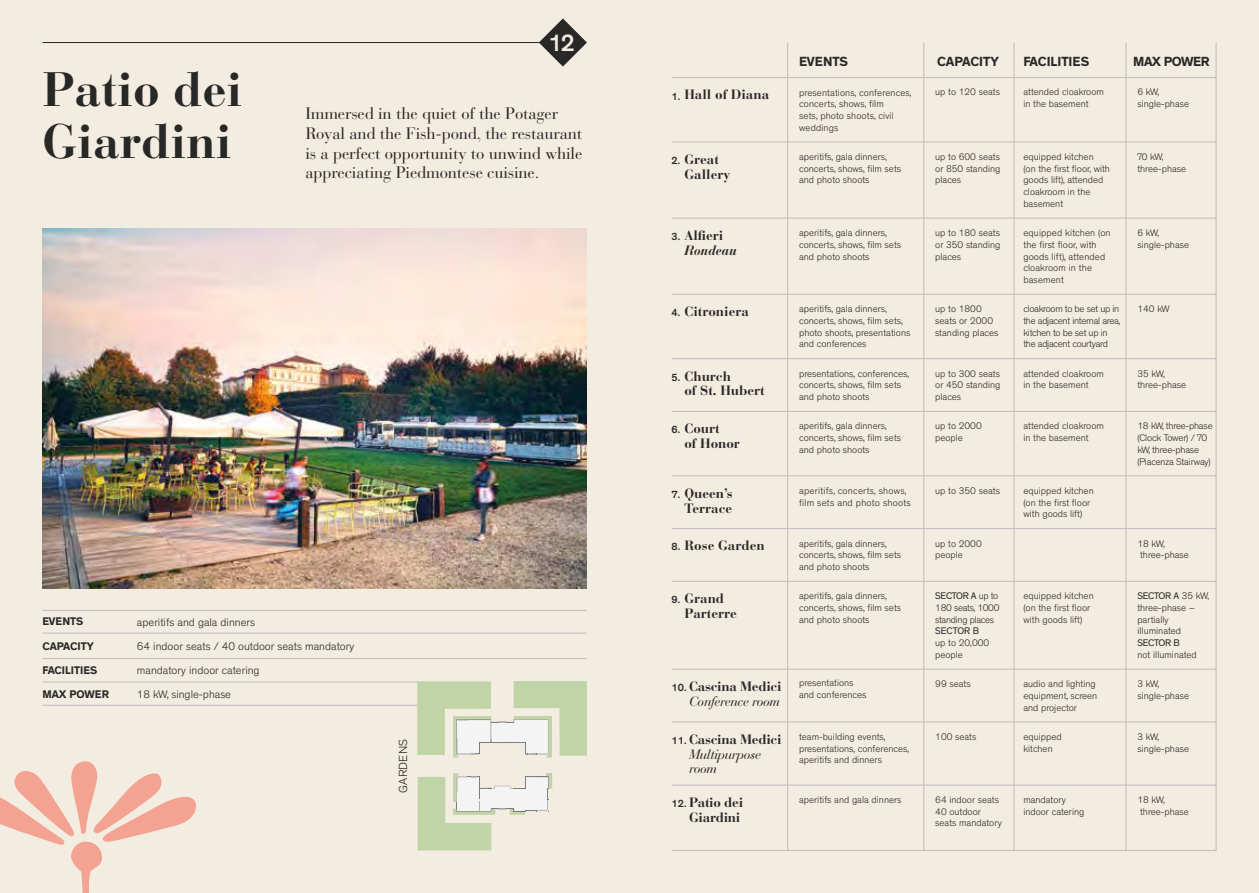
<style>
.page{position:relative;width:1259px;height:893px;background:#f3ece1}
.page>*{position:absolute;margin:0;border:0;box-sizing:border-box;transform-origin:0 0}
.t1{font:700 48px/52.8px "Bauer Bodoni";color:#282827}
.t2{font:500 24px "Theinhardt";color:#f3ece1}
.t3{font:16.5px/19.8px "Bauer Bodoni";letter-spacing:-.01em;color:#282827}
.t4{font:700 13.5px/14.9px "Bauer Bodoni";color:#282827}
.t5{font:700 13.5px/14.9px "Bauer Bodoni";letter-spacing:-.02em;color:#282827}
.t6{font:italic 13.5px/14.9px "Bauer Bodoni";letter-spacing:-.03em;color:#282827}
.t7{font:700 13.5px "Theinhardt";color:#282827}
.t8{font:700 13.5px "Theinhardt";letter-spacing:-.03em;color:#282827}
.t9{font:italic 700 13.5px "Bauer Bodoni";color:#282827}
.t10{font:300 12px "Theinhardt";letter-spacing:.01em;color:#282827}
.t11{font:300 11.25px/24px "Theinhardt";color:#282827}
.t12{font:700 11.25px/23.7px "Theinhardt";color:#282827}
.t13{font:500 10.5px "Theinhardt";color:#282827}
.t14{font:300 9.75px/11.7px "Theinhardt";color:#282827}
.t15{font:300 9.75px/11.7px "Theinhardt";letter-spacing:-.03em;color:#282827}
.t16{font:300 9.75px/11.7px "Theinhardt";letter-spacing:-.02em;color:#282827}
.t17{font:300 9.75px/11.7px "Theinhardt";letter-spacing:.02em;color:#282827}
.t18{font:9.75px "Theinhardt";letter-spacing:-.03em;color:#282827}
.s1{font-weight:400}
</style>
<div class="page">
<hr style="left:43px;top:42px;width:523px;height:1px;background:#282827">
<hr style="left:671px;top:142px;width:545px;height:1px;background:#bcbcbc">
<hr style="left:671px;top:218px;width:545px;height:1px;background:#bcbcbc">
<hr style="left:671px;top:294px;width:545px;height:1px;background:#bcbcbc">
<hr style="left:671px;top:358px;width:545px;height:1px;background:#bcbcbc">
<hr style="left:671px;top:411px;width:545px;height:1px;background:#bcbcbc">
<hr style="left:671px;top:581px;width:545px;height:1px;background:#bcbcbc">
<hr style="left:671px;top:669px;width:545px;height:1px;background:#bcbcbc">
<hr style="left:671px;top:721px;width:545px;height:1px;background:#bcbcbc">
<hr style="left:671px;top:785px;width:545px;height:1px;background:#bcbcbc">
<hr style="left:671px;top:850px;width:545px;height:1px;background:#bcbcbc">
<hr style="left:671px;top:528px;width:545px;height:1px;background:#bcbcbc">
<hr style="left:671px;top:475px;width:545px;height:1px;background:#bcbcbc">
<hr style="left:671px;top:77px;width:545px;height:1px;background:#bcbcbc">
<hr style="left:1125px;top:43px;width:1px;height:808px;background:#bcbcbc">
<hr style="left:1215px;top:43px;width:1px;height:808px;background:#bcbcbc">
<hr style="left:1013px;top:43px;width:1px;height:808px;background:#bcbcbc">
<hr style="left:923px;top:43px;width:1px;height:808px;background:#bcbcbc">
<hr style="left:787px;top:43px;width:1px;height:808px;background:#bcbcbc">
<hr style="left:43px;top:633px;width:544px;height:1px;background:#bcbcbc">
<hr style="left:43px;top:658px;width:544px;height:1px;background:#bcbcbc">
<hr style="left:43px;top:682px;width:375px;height:1px;background:#bcbcbc">
<hr style="left:43px;top:705px;width:375px;height:1px;background:#bcbcbc">
<hr style="left:43px;top:610px;width:544px;height:1px;background:#bcbcbc">
<img style="left:43px;top:229px;width:544px;height:360px">
<svg style="left:417px;top:682px;width:170px;height:76px"></svg>
<svg style="left:417px;top:773px;width:135px;height:77px"></svg>
<svg style="left:0;top:761px;width:196px;height:132px"></svg>
<svg style="left:539px;top:18px;width:48px;height:49px"></svg>
<h1 class="t1" style="left:43px;top:63px;width:201px">Patio dei<br>Giardini</h1>
<h2 class="t2" style="left:548px;top:28px;width:28px">12</h2>
<h3 class="t3" style="left:305px;top:104px;width:278px">Immersed in the quiet of the Potager Royal and the Fish-pond, the restaurant is a perfect opportunity to unwind while appreciating Piedmontese cuisine.</h3>
<p class="t12" style="left:43px;top:610px;width:42px">EVENTS</p>
<p class="t12" style="left:43px;top:635px;width:57px">CAPACITY<br>FACILITIES</p>
<p class="t12" style="left:43px;top:682px;width:68px">MAX POWER</p>
<p class="t11" style="left:137px;top:610px;width:219px">aperitifs and gala dinners<br>64 indoor seats / 40 outdoor seats mandatory mandatory indoor catering<br>18 kW, single-phase</p>
<p class="t10" style="left:396px;top:792px;width:55px;rotate:-90deg">GARDENS</p>
<h3 class="t7" style="left:799px;top:53px;width:50px">EVENTS</h3>
<h3 class="t7" style="left:937px;top:53px;width:63px">CAPACITY</h3>
<h3 class="t7" style="left:1023px;top:53px;width:68px">FACILITIES</h3>
<h3 class="t8" style="left:1133px;top:53px;width:78px">MAX POWER</h3>
<h3 class="t4" style="left:684px;top:87px;width:86px">Hall of Diana</h3>
<p class="t13" style="left:671px;top:90px;width:10px">1.</p>
<h3 class="t4" style="left:684px;top:152px;width:47px">Great<br>Gallery</h3>
<p class="t13" style="left:671px;top:154px;width:10px">2.</p>
<h3 class="t4" style="left:684px;top:228px;width:41px">Alfieri</h3>
<h3 class="t9" style="left:684px;top:242px;width:54px">Rondeau</h3>
<p class="t13" style="left:671px;top:230px;width:10px">3.</p>
<h3 class="t4" style="left:684px;top:304px;width:66px">Citroniera</h3>
<p class="t13" style="left:671px;top:306px;width:10px">4.</p>
<h3 class="t4" style="left:684px;top:369px;width:82px">Church<br>of St. Hubert</h3>
<h3 class="t4" style="left:684px;top:421px;width:57px">Court<br>of Honor</h3>
<p class="t13" style="left:671px;top:371px;width:10px">5.</p>
<p class="t13" style="left:671px;top:424px;width:10px">6.</p>
<p class="t14" style="left:799px;top:87px;width:114px">presentations, conferences, concerts, shows, film<br>sets, photo shoots, civil weddings</p>
<p class="t14" style="left:799px;top:151px;width:104px">aperitifs, gala dinners, concerts, shows, film sets and photo shoots</p>
<p class="t14" style="left:799px;top:227px;width:104px">aperitifs, gala dinners, concerts, shows, film sets and photo shoots</p>
<p class="t14" style="left:799px;top:303px;width:113px">aperitifs, gala dinners, concerts, shows, film sets, photo shoots, presentations and conferences</p>
<p class="t14" style="left:799px;top:368px;width:111px">presentations, conferences, concerts, shows, film sets and photo shoots</p>
<p class="t14" style="left:799px;top:420px;width:104px">aperitifs, gala dinners, concerts, shows, film sets and photo shoots</p>
<p class="t14" style="left:935px;top:86px;width:66px">up to 120 seats</p>
<p class="t14" style="left:1023px;top:86px;width:82px">attended cloakroom in the basement</p>
<p class="t14" style="left:1137px;top:86px;width:53px">6 kW, single-phase</p>
<p class="t14" style="left:935px;top:151px;width:67px;text-align:justify">up to 600 seats or 850 standing places</p>
<p class="t14" style="left:935px;top:227px;width:67px;text-align:justify">up to 180 seats or 350 standing places</p>
<p class="t14" style="left:935px;top:303px;width:65px">up to 1800 seats or 2000 standing places</p>
<p class="t14" style="left:935px;top:368px;width:67px;text-align:justify">up to 300 seats or 450 standing places</p>
<p class="t14" style="left:935px;top:420px;width:48px">up to 2000 people</p>
<p class="t14" style="left:1023px;top:151px;width:88px">equipped kitchen<br>(on the first floor, with goods lift), attended cloakroom in the basement</p>
<p class="t14" style="left:1023px;top:227px;width:89px">equipped kitchen (on the first floor, with goods lift), attended cloakroom in the basement</p>
<p class="t15" style="left:1023px;top:303px;width:98px">cloakroom to be set up in the adjacent internal area, kitchen to be set up in the adjacent courtyard</p>
<p class="t14" style="left:1023px;top:368px;width:82px">attended cloakroom in the basement</p>
<p class="t14" style="left:1023px;top:420px;width:82px">attended cloakroom in the basement</p>
<p class="t14" style="left:1137px;top:151px;width:50px">70 kW, three-phase</p>
<p class="t14" style="left:1137px;top:227px;width:53px">6 kW, single-phase</p>
<p class="t14" style="left:1137px;top:303px;width:34px">140 kW</p>
<p class="t14" style="left:1137px;top:368px;width:50px">35 kW, three-phase</p>
<p class="t16" style="left:1137px;top:420px;width:77px">18 kW, three-phase (Clock Tower) / 70 kW, three-phase (Piacenza Stairway)</p>
<h3 class="t4" style="left:684px;top:486px;width:50px">Queen’s<br>Terrace</h3>
<p class="t13" style="left:671px;top:488px;width:10px">7.</p>
<p class="t17" style="left:799px;top:485px;width:113px">aperitifs, concerts, shows, film sets and photo shoots</p>
<p class="t14" style="left:935px;top:485px;width:66px">up to 350 seats</p>
<p class="t14" style="left:1023px;top:485px;width:72px">equipped kitchen (on the first floor with goods lift)</p>
<h3 class="t4" style="left:684px;top:538px;width:82px">Rose Garden</h3>
<p class="t13" style="left:671px;top:541px;width:10px">8.</p>
<p class="t14" style="left:799px;top:538px;width:104px">aperitifs, gala dinners, concerts, shows, film sets and photo shoots</p>
<p class="t14" style="left:935px;top:538px;width:48px">up to 2000 people</p>
<p class="t14" style="left:1137px;top:538px;width:53px">18 kW, three-phase</p>
<h3 class="t4" style="left:684px;top:591px;width:54px">Grand<br>Parterre</h3>
<p class="t13" style="left:671px;top:593px;width:10px">9.</p>
<p class="t14" style="left:799px;top:590px;width:104px">aperitifs, gala dinners, concerts, shows, film sets and photo shoots</p>
<h3 class="t5" style="left:689px;top:679px;width:94px">Cascina Medici</h3>
<h3 class="t6" style="left:689px;top:694px;width:93px">Conference room</h3>
<h3 class="t5" style="left:689px;top:732px;width:94px">Cascina Medici</h3>
<h3 class="t6" style="left:689px;top:747px;width:74px">Multipurpose room</h3>
<h3 class="t5" style="left:689px;top:795px;width:56px">Patio dei<br>Giardini</h3>
<p class="t13" style="left:671px;top:681px;width:16px">10.</p>
<p class="t13" style="left:671px;top:734px;width:16px">11.</p>
<p class="t13" style="left:671px;top:797px;width:16px">12.</p>
<p class="t14" style="left:799px;top:677px;width:69px">presentations and conferences</p>
<p class="t14" style="left:799px;top:731px;width:111px">team-building events, presentations, conferences, aperitifs and dinners</p>
<p class="t14" style="left:799px;top:794px;width:104px">aperitifs and gala dinners</p>
<p class="t14" style="left:935px;top:590px;width:66px;text-align:justify"><span class="s1">SECTOR A</span> up to 180 seats, 1000 standing places</p>
<p class="t18" style="left:935px;top:625px;width:45px">SECTOR B</p>
<p class="t14" style="left:935px;top:637px;width:56px">up to 20,000 people</p>
<p class="t14" style="left:935px;top:678px;width:37px">99 seats</p>
<p class="t14" style="left:935px;top:731px;width:43px">100 seats</p>
<p class="t14" style="left:935px;top:794px;width:68px">64 indoor seats<br>40 outdoor seats mandatory</p>
<p class="t14" style="left:1023px;top:590px;width:72px">equipped kitchen (on the first floor with goods lift)</p>
<p class="t14" style="left:1023px;top:678px;width:75px">audio and lighting equipment, screen and projector</p>
<p class="t14" style="left:1023px;top:731px;width:40px">equipped kitchen</p>
<p class="t14" style="left:1023px;top:794px;width:63px">mandatory indoor catering</p>
<p class="t14" style="left:1137px;top:590px;width:73px"><span class="s1">SECTOR A</span> 35 kW, three-phase – partially illuminated</p>
<p class="t18" style="left:1137px;top:637px;width:44px">SECTOR B</p>
<p class="t14" style="left:1137px;top:649px;width:61px">not illuminated</p>
<p class="t14" style="left:1137px;top:678px;width:53px">3 kW, single-phase</p>
<p class="t14" style="left:1137px;top:731px;width:53px">3 kW, single-phase</p>
<p class="t14" style="left:1137px;top:794px;width:53px">18 kW, three-phase</p>
</div>
